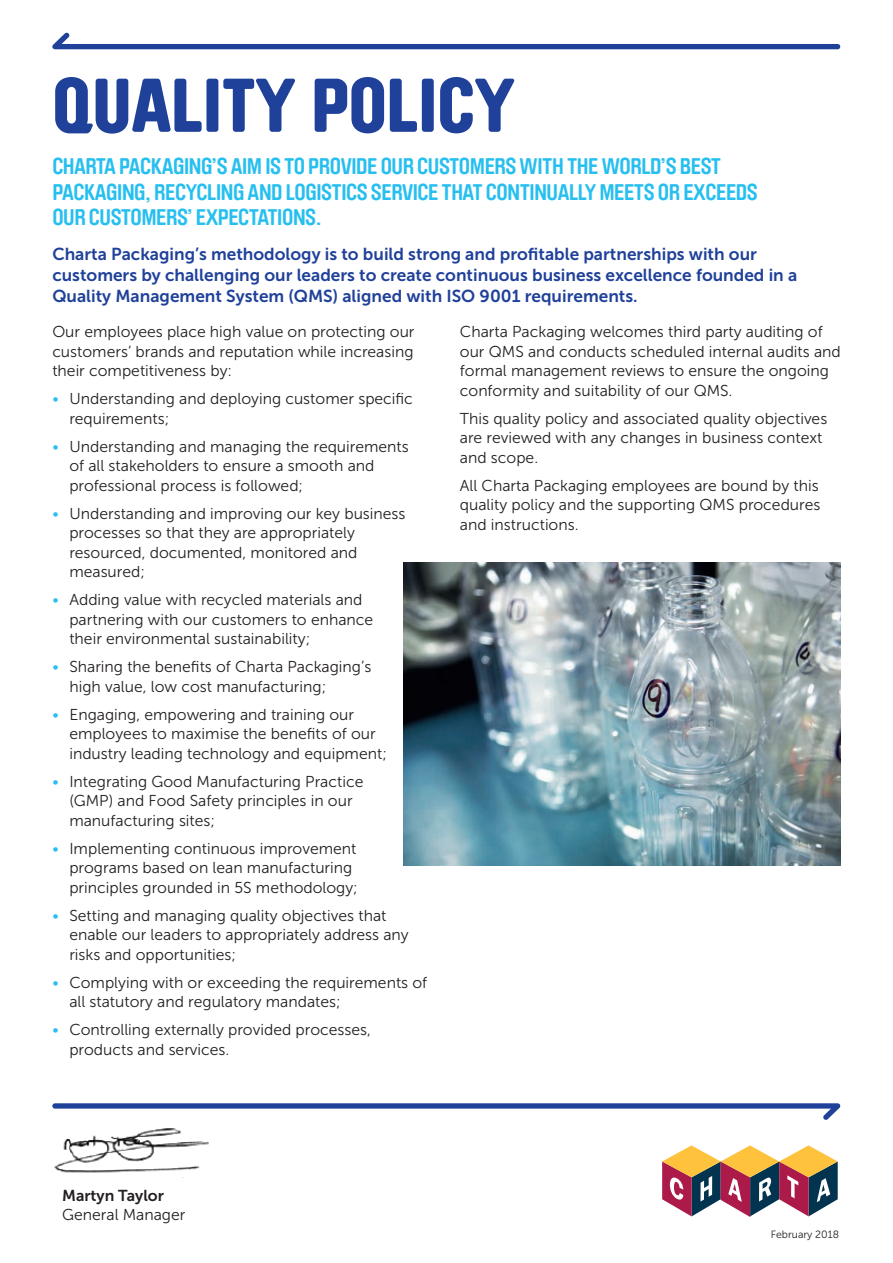
<style>
.page{position:relative;width:893px;height:1263px;background:#fff}
.page>*{position:absolute;margin:0;border:0;box-sizing:border-box;transform-origin:0 0}
.t1{font:900 75px "Brauer Neue";color:#20419a}
.t2{font:700 22.5px/25.5px "Brauer Neue";letter-spacing:-.02em;color:#26bff0}
.t3{font:17.25px/21px "Museo Sans 700";color:#20419a}
.t4{font:15.75px/19.5px "Museo Sans 300";color:#231f20}
.t5{font:15.75px "Museo Sans 700";color:#231f20}
.t6{font:10.5px "Museo Sans 300";color:#231f20}
.s1{color:#26bff0}
</style>
<div class="page">
<img style="left:403px;top:562px;width:437px;height:303px">
<img style="left:54px;top:1128px;width:155px;height:50px">
<svg style="left:52px;top:33px;width:788px;height:16px"></svg>
<svg style="left:52px;top:1103px;width:788px;height:17px"></svg>
<svg style="left:662px;top:1145px;width:176px;height:71px"></svg>
<h1 class="t1" style="left:52px;top:62px;width:464px">QUALITY POLICY</h1>
<h2 class="t2" style="left:52px;top:154px;width:707px">CHARTA PACKAGING’S AIM IS TO PROVIDE OUR CUSTOMERS WITH THE WORLD’S BEST<br>PACKAGING, RECYCLING AND LOGISTICS SERVICE THAT CONTINUALLY MEETS OR EXCEEDS<br>OUR CUSTOMERS’ EXPECTATIONS.</h2>
<p class="t3" style="left:52px;top:244px;width:746px">Charta Packaging’s methodology is to build strong and profitable partnerships with our customers by challenging our leaders to create continuous business excellence founded in a<br>Quality Management System (QMS) aligned with ISO 9001 requirements.</p>
<p class="t4" style="left:52px;top:322px;width:364px;text-align:justify">Our employees place high value on protecting our customers’ brands and reputation while increasing their competitiveness by:</p>
<p class="t4" style="left:69px;top:389px;width:345px;text-indent:-17px"><span class="s1">•</span> Understanding and deploying customer specific requirements;</p>
<p class="t4" style="left:69px;top:437px;width:341px;text-indent:-17px"><span class="s1">•</span> Understanding and managing the requirements of all stakeholders to ensure a smooth and professional process is followed;</p>
<p class="t4" style="left:69px;top:504px;width:338px;text-indent:-17px"><span class="s1">•</span> Understanding and improving our key business processes so that they are appropriately resourced, documented, monitored and measured;</p>
<p class="t4" style="left:69px;top:590px;width:305px;text-indent:-17px"><span class="s1">•</span> Adding value with recycled materials and partnering with our customers to enhance their environmental sustainability;</p>
<p class="t4" style="left:69px;top:657px;width:304px;text-indent:-17px"><span class="s1">•</span> Sharing the benefits of Charta Packaging’s high value, low cost manufacturing;</p>
<p class="t4" style="left:69px;top:705px;width:319px;text-indent:-17px"><span class="s1">•</span> Engaging, empowering and training our employees to maximise the benefits of our industry leading technology and equipment;</p>
<p class="t4" style="left:69px;top:772px;width:296px;text-indent:-17px"><span class="s1">•</span> Integrating Good Manufacturing Practice (GMP) and Food Safety principles in our manufacturing sites;</p>
<p class="t4" style="left:69px;top:839px;width:290px;text-indent:-17px"><span class="s1">•</span> Implementing continuous improvement programs based on lean manufacturing principles grounded in 5S methodology;</p>
<p class="t4" style="left:69px;top:906px;width:341px;text-indent:-17px"><span class="s1">•</span> Setting and managing quality objectives that enable our leaders to appropriately address any risks and opportunities;</p>
<p class="t4" style="left:69px;top:973px;width:359px;text-indent:-17px"><span class="s1">•</span> Complying with or exceeding the requirements of all statutory and regulatory mandates;</p>
<p class="t4" style="left:69px;top:1020px;width:303px;text-indent:-17px"><span class="s1">•</span> Controlling externally provided processes, products and services.</p>
<p class="t4" style="left:460px;top:322px;width:382px">Charta Packaging welcomes third party auditing of our QMS and conducts scheduled internal audits and formal management reviews to ensure the ongoing conformity and suitability of our QMS.</p>
<p class="t4" style="left:460px;top:409px;width:369px">This quality policy and associated quality objectives are reviewed with any changes in business context and scope.</p>
<p class="t4" style="left:460px;top:476px;width:362px;text-align:justify">All Charta Packaging employees are bound by this quality policy and the supporting QMS procedures and instructions.</p>
<p class="t5" style="left:62px;top:1187px;width:103px">Martyn Taylor</p>
<p class="t4" style="left:62px;top:1205px;width:125px">General Manager</p>
<p class="t6" style="left:771px;top:1229px;width:70px">February 2018</p>
</div>
